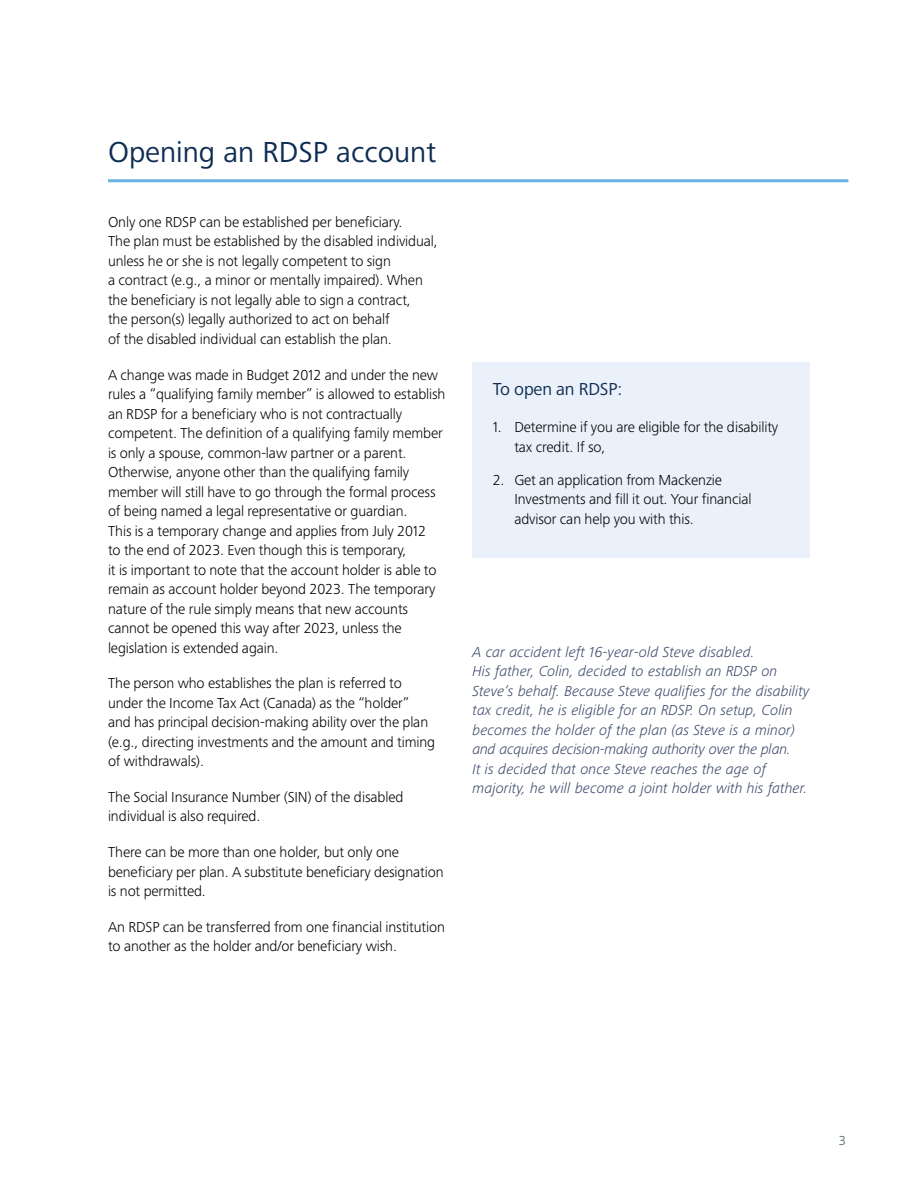
<style>
.page{position:relative;width:918px;height:1188px;background:#fff}
.page>*{position:absolute;margin:0;border:0;box-sizing:border-box;transform-origin:0 0}
.t1{font:30px "Frutiger Next Pro";color:#0f2d52}
.t2{font:18px "Frutiger Next Pro";letter-spacing:-.01em;color:#0f2d52}
.t3{font:300 15px/19.5px "Frutiger Next Pro";letter-spacing:-.01em;color:#000}
.t4{font:italic 300 15px/19.5px "Frutiger Next Pro";color:#3a4768}
.t5{font:300 13.5px "Frutiger Next Pro";color:#485865}
</style>
<div class="page">
<div style="left:472px;top:362px;width:338px;height:196px;background:#eaf1fa"></div>
<hr style="left:108px;top:179px;width:740px;height:3px;background:#6ab2e2">
<h1 class="t1" style="left:108px;top:135px;width:330px">Opening an RDSP account</h1>
<p class="t3" style="left:108px;top:212px;width:331px">Only one RDSP can be established per beneficiary.<br>The plan must be established by the disabled individual, unless he or she is not legally competent to sign<br>a contract (e.g., a minor or mentally impaired). When the beneficiary is not legally able to sign a contract,<br>the person(s) legally authorized to act on behalf<br>of the disabled individual can establish the plan.</p>
<p class="t3" style="left:108px;top:365px;width:339px">A change was made in Budget 2012 and under the new rules a “qualifying family member” is allowed to establish an RDSP for a beneficiary who is not contractually competent. The definition of a qualifying family member is only a spouse, common-law partner or a parent.<br>Otherwise, anyone other than the qualifying family member will still have to go through the formal process of being named a legal representative or guardian.<br>This is a temporary change and applies from July 2012<br>to the end of 2023. Even though this is temporary,<br>it is important to note that the account holder is able to remain as account holder beyond 2023. The temporary nature of the rule simply means that new accounts cannot be opened this way after 2023, unless the legislation is extended again.</p>
<p class="t3" style="left:108px;top:673px;width:329px">The person who establishes the plan is referred to under the Income Tax Act (Canada) as the “holder” and has principal decision-making ability over the plan (e.g., directing investments and the amount and timing of withdrawals).</p>
<p class="t3" style="left:108px;top:787px;width:297px">The Social Insurance Number (SIN) of the disabled individual is also required.</p>
<p class="t3" style="left:108px;top:842px;width:337px">There can be more than one holder, but only one beneficiary per plan. A substitute beneficiary designation is not permitted.</p>
<p class="t3" style="left:108px;top:917px;width:338px">An RDSP can be transferred from one financial institution to another as the holder and/or beneficiary wish.</p>
<p class="t2" style="left:493px;top:379px;width:131px">To open an RDSP:</p>
<p class="t3" style="left:514px;top:417px;width:265px;text-indent:-22px">1. Determine if you are eligible for the disability tax credit. If so,</p>
<p class="t3" style="left:514px;top:470px;width:239px;text-indent:-22px">2. Get an application from Mackenzie<br>Investments and fill it out. Your financial advisor can help you with this.</p>
<p class="t4" style="left:472px;top:642px;width:339px">A car accident left 16-year-old Steve disabled.<br>His father, Colin, decided to establish an RDSP on Steve’s behalf. Because Steve qualifies for the disability tax credit, he is eligible for an RDSP. On setup, Colin becomes the holder of the plan (as Steve is a minor) and acquires decision-making authority over the plan.<br>It is decided that once Steve reaches the age of majority, he will become a joint holder with his father.</p>
<p class="t5" style="left:839px;top:1132px;width:9px">3</p>
</div>
